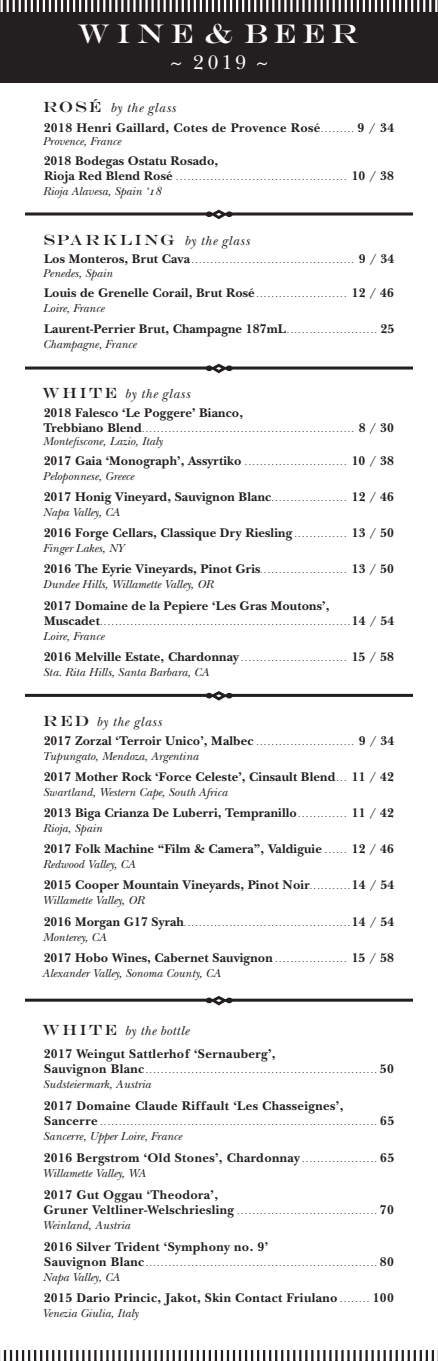
<style>
.page{position:relative;width:438px;height:1361px;background:#fff}
.page>*{position:absolute;margin:0;border:0;box-sizing:border-box;transform-origin:0 0}
.t1{font:27.45px "Engravers";letter-spacing:.23em;color:#fff}
.t2{font:20.55px "New Baskerville";color:#fff}
.t3{font:italic 13.5px "New Baskerville";letter-spacing:.045em;color:#231f20}
.t4{font:700 13.2px "New Baskerville";letter-spacing:.01em;color:#231f20}
.t5{font:700 13.2px "New Baskerville";letter-spacing:.03em;color:#231f20}
.t6{font:12px "New Baskerville Italic Os F";color:#231f20}
.t7{font:700 6.6px "New Baskerville";color:#231f20}
.s1{font-family:"Engravers";font-style:normal;font-size:15px}
.s2{font-size:6.6px}
.s3{font-size:13.2px}
</style>
<div class="page">
<div style="left:0;top:0;width:437px;height:83px;background:#231f20"></div>
<svg style="left:0;top:0;width:438px;height:12px"></svg>
<svg style="left:0;top:1350px;width:438px;height:11px"></svg>
<svg style="left:25px;top:210px;width:387px;height:9px"></svg>
<svg style="left:25px;top:364px;width:387px;height:9px"></svg>
<svg style="left:25px;top:692px;width:387px;height:9px"></svg>
<svg style="left:25px;top:996px;width:387px;height:9px"></svg>
<h1 class="t1" style="left:78px;top:17px;width:282px">WINE &amp; BEER</h1>
<h2 class="t2" style="left:171px;top:51px;width:98px">~ 2019 ~</h2>
<p class="t3" style="left:43px;top:100px;width:134px"><span class="s1">ROSÉ</span> by the glass</p>
<p class="t5" style="left:44px;top:119px;width:352px">2018 Henri Gaillard, Cotes de Provence Rosé<span class="s2">. . . . . . . . .</span> 9 / 34</p>
<p class="t6" style="left:43px;top:134px;width:79px">Provence, France</p>
<p class="t4" style="left:44px;top:153px;width:176px">2018 Bodegas Ostatu Rosado,</p>
<p class="t7" style="left:44px;top:174px;width:351px"><span class="s3">Rioja Red Blend Rosé</span> ............................................. <span class="s3">10 / 38</span></p>
<p class="t6" style="left:43px;top:184px;width:120px">Rioja Alavesa, Spain ‘18</p>
<p class="t3" style="left:43px;top:233px;width:208px"><span class="s1">SPARKLING</span> by the glass</p>
<p class="t7" style="left:44px;top:257px;width:351px"><span class="s3">Los Monteros, Brut Cava</span>........................................... <span class="s3">9 / 34</span></p>
<p class="t6" style="left:43px;top:266px;width:71px">Penedes, Spain</p>
<p class="t4" style="left:44px;top:285px;width:351px">Louis de Grenelle Corail, Brut Rosé <span class="s2">. . . . . . . . . . . . . . . . . . . . . . . .</span> 12 / 46</p>
<p class="t6" style="left:43px;top:301px;width:63px">Loire, France</p>
<p class="t4" style="left:44px;top:321px;width:351px">Laurent-Perrier Brut, Champagne 187mL <span class="s2">. . . . . . . . . . . . . . . . . . . . . . . .</span> 25</p>
<p class="t6" style="left:43px;top:337px;width:95px">Champagne, France</p>
<p class="t3" style="left:42px;top:386px;width:149px"><span class="s1">WHITE</span> by the glass</p>
<p class="t4" style="left:44px;top:405px;width:201px">2018 Falesco ‘Le Poggere’ Bianco,</p>
<p class="t7" style="left:44px;top:426px;width:351px"><span class="s3">Trebbiano Blend</span>........................................................ <span class="s3">8 / 30</span></p>
<p class="t6" style="left:43px;top:434px;width:121px">Montefiscone, Lazio, Italy</p>
<p class="t4" style="left:44px;top:453px;width:351px">2017 Gaia ‘Monograph’, Assyrtiko <span class="s2">...........................</span> 10 / 38</p>
<p class="t6" style="left:43px;top:469px;width:92px">Peloponnese, Greece</p>
<p class="t4" style="left:44px;top:489px;width:351px">2017 Honig Vineyard, Sauvignon Blanc<span class="s2">. . . . . . . . . . . . . . . . . . . .</span> 12 / 46</p>
<p class="t6" style="left:43px;top:505px;width:79px">Napa Valley, CA</p>
<p class="t4" style="left:44px;top:525px;width:351px">2016 Forge Cellars, Classique Dry Riesling <span class="s2">. . . . . . . . . . . . . .</span> 13 / 50</p>
<p class="t6" style="left:43px;top:541px;width:82px">Finger Lakes, NY</p>
<p class="t4" style="left:44px;top:561px;width:351px">2016 The Eyrie Vineyards, Pinot Gris<span class="s2">. . . . . . . . . . . . . . . . . . . . . . .</span> 13 / 50</p>
<p class="t6" style="left:43px;top:577px;width:171px">Dundee Hills, Willamette Valley, OR</p>
<p class="t4" style="left:44px;top:597px;width:287px">2017 Domaine de la Pepiere ‘Les Gras Moutons’,</p>
<p class="t7" style="left:44px;top:618px;width:351px"><span class="s3">Muscadet</span>..................................................................<span class="s3">14 / 54</span></p>
<p class="t6" style="left:43px;top:629px;width:63px">Loire, France</p>
<p class="t4" style="left:44px;top:649px;width:351px">2016 Melville Estate, Chardonnay<span class="s2">............................</span> 15 / 58</p>
<p class="t6" style="left:43px;top:665px;width:167px">Sta. Rita Hills, Santa Barbara, CA</p>
<p class="t3" style="left:43px;top:714px;width:120px"><span class="s1">RED</span> by the glass</p>
<p class="t4" style="left:44px;top:733px;width:352px">2017 Zorzal ‘Terroir Unico’, Malbec <span class="s2">..........................</span> 9 / 34</p>
<p class="t6" style="left:43px;top:749px;width:157px">Tupungato, Mendoza, Argentina</p>
<p class="t4" style="left:44px;top:769px;width:351px">2017 Mother Rock ‘Force Celeste’, Cinsault Blend <span class="s2">. . .</span> 11 / 42</p>
<p class="t6" style="left:43px;top:785px;width:185px">Swartland, Western Cape, South Africa</p>
<p class="t4" style="left:44px;top:805px;width:351px">2013 Biga Crianza De Luberri, Tempranillo <span class="s2">. . . . . . . . . . . . .</span> 11 / 42</p>
<p class="t6" style="left:43px;top:821px;width:61px">Rioja, Spain</p>
<p class="t4" style="left:44px;top:841px;width:351px">2017 Folk Machine “Film &amp; Camera”, Valdiguie <span class="s2">. . . . . .</span> 12 / 46</p>
<p class="t6" style="left:43px;top:857px;width:94px">Redwood Valley, CA</p>
<p class="t4" style="left:44px;top:877px;width:352px">2015 Cooper Mountain Vineyards, Pinot Noir<span class="s2">. . . . . . . . . . .</span> 14 / 54</p>
<p class="t6" style="left:42px;top:893px;width:103px">Willamette Valley, OR</p>
<p class="t7" style="left:44px;top:920px;width:352px"><span class="s3">2016 Morgan G17 Syrah</span>............................................<span class="s3">14 / 54</span></p>
<p class="t6" style="left:43px;top:930px;width:65px">Monterey, CA</p>
<p class="t4" style="left:44px;top:950px;width:351px">2017 Hobo Wines, Cabernet Sauvignon <span class="s2">. . . . . . . . . . . . . . . . . . .</span> 15 / 58</p>
<p class="t6" style="left:42px;top:966px;width:180px">Alexander Valley, Sonoma County, CA</p>
<p class="t3" style="left:42px;top:1023px;width:148px"><span class="s1">WHITE</span> by the bottle</p>
<p class="t5" style="left:44px;top:1046px;width:233px">2017 Weingut Sattlerhof ‘Sernauberg’,</p>
<p class="t7" style="left:44px;top:1067px;width:351px"><span class="s3">Sauvignon Blanc</span>............................................................. <span class="s3">50</span></p>
<p class="t6" style="left:43px;top:1077px;width:109px">Sudsteiermark, Austria</p>
<p class="t5" style="left:44px;top:1098px;width:301px">2017 Domaine Claude Riffault ‘Les Chasseignes’,</p>
<p class="t7" style="left:44px;top:1119px;width:351px"><span class="s3">Sancerre</span> ......................................................................... <span class="s3">65</span></p>
<p class="t6" style="left:43px;top:1129px;width:140px">Sancerre, Upper Loire, France</p>
<p class="t5" style="left:44px;top:1150px;width:352px">2016 Bergstrom ‘Old Stones’, Chardonnay <span class="s2">. . . . . . . . . . . . . . . . . . . .</span> 65</p>
<p class="t6" style="left:42px;top:1166px;width:105px">Willamette Valley, WA</p>
<p class="t5" style="left:44px;top:1187px;width:176px">2017 Gut Oggau ‘Theodora’,</p>
<p class="t7" style="left:44px;top:1208px;width:351px"><span class="s3">Gruner Veltliner-Welschriesling</span> ..................................... <span class="s3">70</span></p>
<p class="t6" style="left:42px;top:1218px;width:89px">Weinland, Austria</p>
<p class="t5" style="left:44px;top:1238px;width:226px">2016 Silver Trident ‘Symphony no. 9’</p>
<p class="t7" style="left:44px;top:1259px;width:351px"><span class="s3">Sauvignon Blanc</span>............................................................. <span class="s3">80</span></p>
<p class="t6" style="left:43px;top:1270px;width:79px">Napa Valley, CA</p>
<p class="t5" style="left:44px;top:1290px;width:351px">2015 Dario Princic, Jakot, Skin Contact Friulano <span class="s2">. . . . . . . .</span> 100</p>
<p class="t6" style="left:42px;top:1306px;width:98px">Venezia Giulia, Italy</p>
</div>
